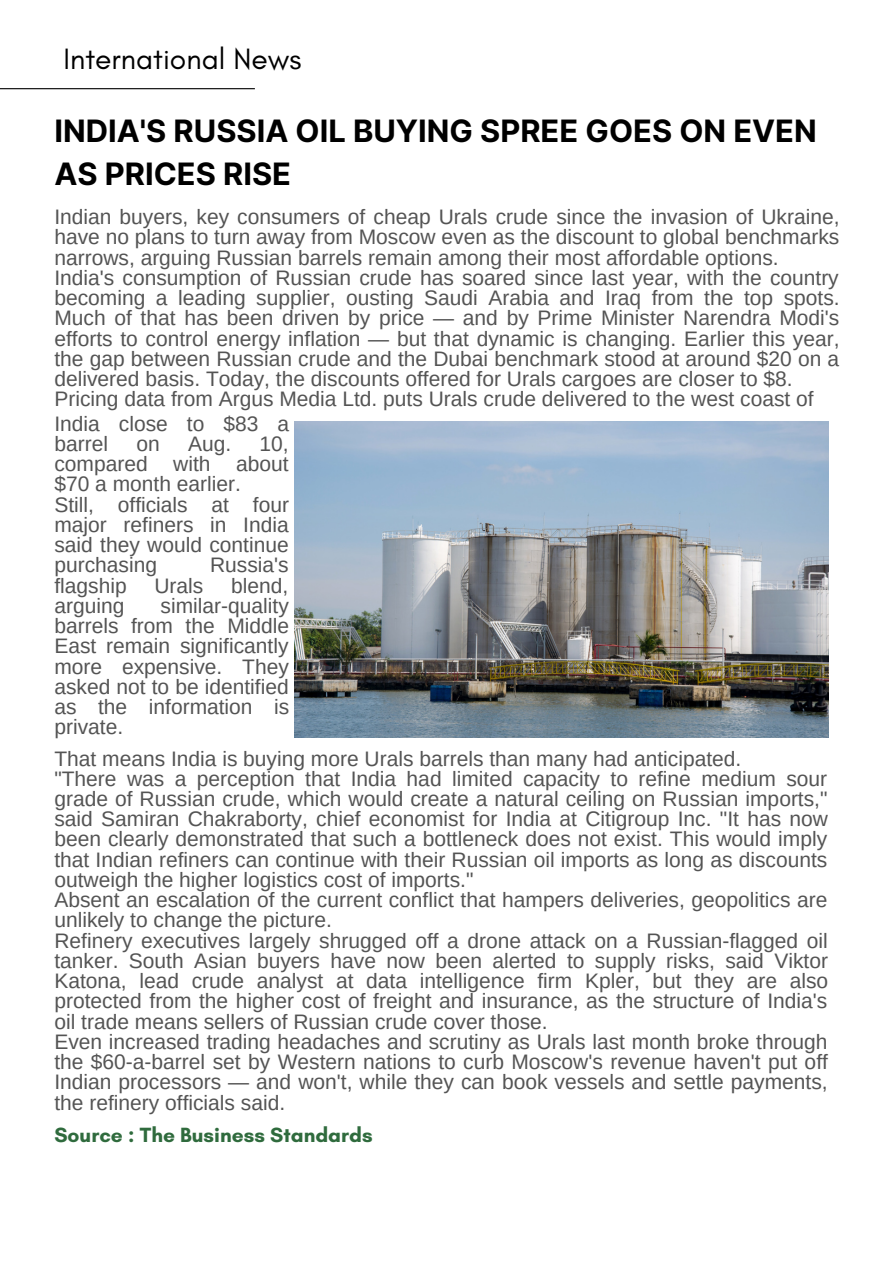
<style>
.page{position:relative;width:893px;height:1264px;background:#fff}
.page>*{position:absolute;margin:0;border:0;box-sizing:border-box;transform-origin:0 0}
.t1{font:700 30.9px/42.8px "Inter";color:#000}
.t2{font:30px "Glacial Indifference";color:#000}
.t3{font:21px/20.2px "Arimo";color:#545454;text-align:justify}
.t4{font:700 21px "Glacial Indifference";color:#2f6b3d}
</style>
<div class="page">
<hr style="left:0;top:88px;width:255px;height:1px;background:#000">
<img style="left:295px;top:421px;width:533px;height:316px">
<p class="t2" style="left:63px;top:40px;width:239px">International News</p>
<p class="t1" style="left:54px;top:109px;width:764px">INDIA'S RUSSIA OIL BUYING SPREE GOES ON EVEN<br>AS PRICES RISE</p>
<p class="t3" style="left:54px;top:207px;width:786px">Indian buyers, key consumers of cheap Urals crude since the invasion of Ukraine, have no plans to turn away from Moscow even as the discount to global benchmarks narrows, arguing Russian barrels remain among their most affordable options.</p>
<p class="t3" style="left:54px;top:267px;width:786px">India's consumption of Russian crude has soared since last year, with the country becoming a leading supplier, ousting Saudi Arabia and Iraq from the top spots.<br>Much of that has been driven by price — and by Prime Minister Narendra Modi's efforts to control energy inflation — but that dynamic is changing. Earlier this year, the gap between Russian crude and the Dubai benchmark stood at around $20 on a delivered basis. Today, the discounts offered for Urals cargoes are closer to $8.</p>
<p class="t3" style="left:54px;top:389px;width:760px">Pricing data from Argus Media Ltd. puts Urals crude delivered to the west coast of</p>
<p class="t3" style="left:54px;top:413px;width:236px">India close to $83 a barrel</p>
<p class="t3" style="left:54px;top:433px;width:236px;text-indent:205px">10, compared with about $70 a month earlier.</p>
<p class="t3" style="left:54px;top:494px;width:236px">Still, officials at four major refiners in India said they would continue purchasing</p>
<p class="t3" style="left:136px;top:433px;width:25px">on</p>
<p class="t3" style="left:188px;top:433px;width:45px">Aug.</p>
<p class="t3" style="left:210px;top:555px;width:80px">Russia's</p>
<p class="t3" style="left:54px;top:575px;width:74px">flagship</p>
<p class="t3" style="left:154px;top:575px;width:50px">Urals</p>
<p class="t3" style="left:231px;top:575px;width:59px">blend,</p>
<p class="t3" style="left:54px;top:595px;width:71px">arguing</p>
<p class="t3" style="left:54px;top:595px;width:236px;text-indent:106px">similar-quality barrels from the Middle East remain significantly more expensive. They asked not to be identified as the information is private.</p>
<p class="t3" style="left:54px;top:748px;width:688px">That means India is buying more Urals barrels than many had anticipated.</p>
<p class="t3" style="left:54px;top:768px;width:775px">"There was a perception that India had limited capacity to refine medium sour grade of Russian crude, which would create a natural ceiling on Russian imports," said Samiran Chakraborty, chief economist for India at Citigroup Inc. "It has now been clearly demonstrated that such a bottleneck does not exist. This would imply that Indian refiners can continue with their Russian oil imports as long as discounts outweigh the higher logistics cost of imports."</p>
<p class="t3" style="left:54px;top:889px;width:774px">Absent an escalation of the current conflict that hampers deliveries, geopolitics are unlikely to change the picture.</p>
<p class="t3" style="left:54px;top:930px;width:775px">Refinery executives largely shrugged off a drone attack on a Russian-flagged oil tanker. South Asian buyers have now been alerted to supply risks, said Viktor Katona, lead crude analyst at data intelligence firm Kpler, but they are also protected from the higher cost of freight and insurance, as the structure of India's oil trade means sellers of Russian crude cover those.</p>
<p class="t3" style="left:54px;top:1031px;width:775px">Even increased trading headaches and scrutiny as Urals last month broke through the $60-a-barrel set by Western nations to curb Moscow's revenue haven't put off Indian processors — and won't, while they can book vessels and settle payments, the refinery officials said.</p>
<p class="t4" style="left:54px;top:1122px;width:320px">Source : The Business Standards</p>
</div>
